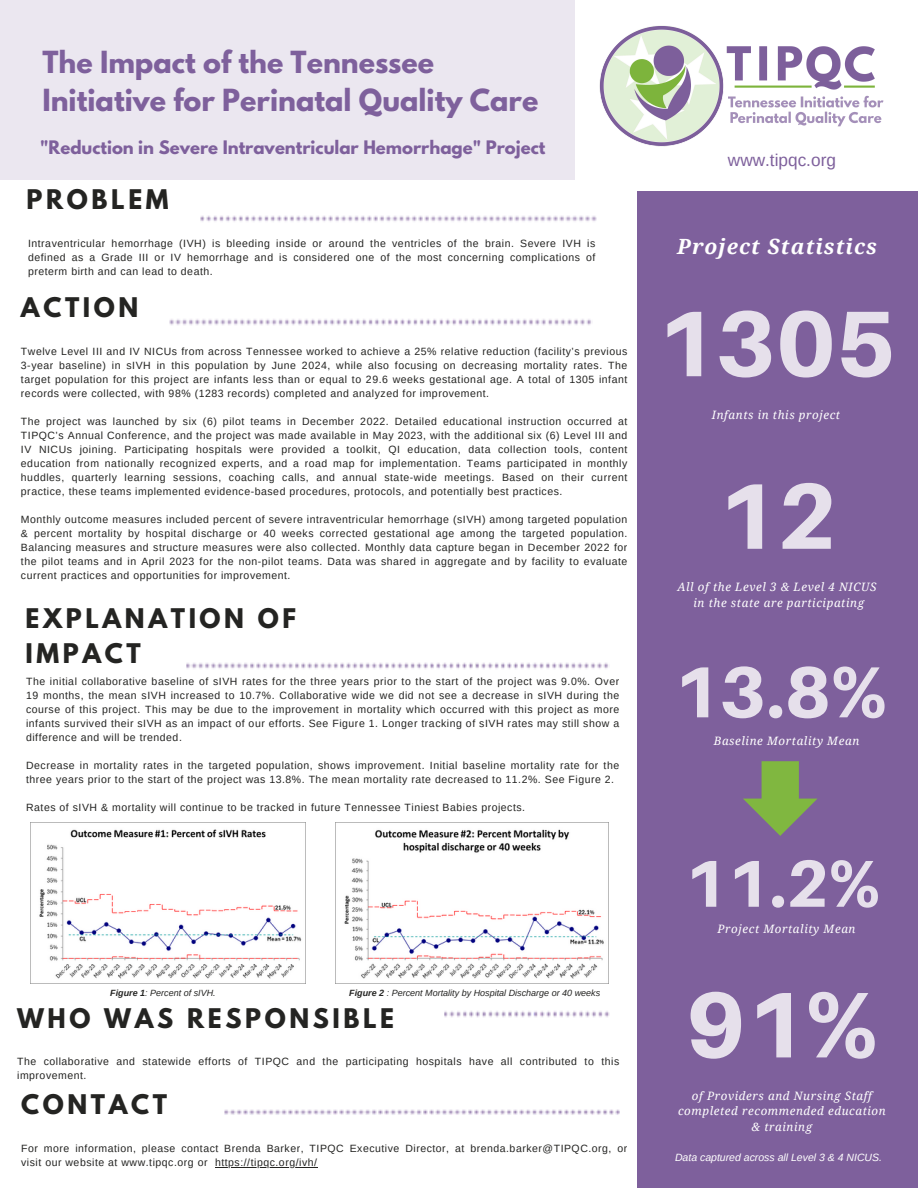
<style>
.page{position:relative;width:918px;height:1188px;background:#fff}
.page>*{position:absolute;margin:0;border:0;box-sizing:border-box;transform-origin:0 0}
.t1{font:800 93.3px "Aileron";color:#fff}
.t2{font:800 72.3px "Aileron";color:#fff}
.t3{font:800 66.3px "Aileron";color:#fff}
.t4{font:700 27px/38.2px "League Spartan";color:#7e609c}
.t5{font:700 24px/34.8px "League Spartan";letter-spacing:.15em;color:#242422}
.t6{font:italic 700 21px "Droid Serif";letter-spacing:.05em;color:#fff}
.t7{font:17.25px "Arimo";color:#7e609c}
.t8{font:700 16.5px "League Spartan";color:#7e609c}
.t9{font:italic 11.55px/15.5px "Droid Serif";letter-spacing:.05em;color:#fff;text-align:center}
.t10{font:10.5px/14px "Arimo";letter-spacing:.05em;color:#242422;text-align:justify}
.t11{font:italic 10.5px "Arimo";color:#fff}
.t12{font:italic 9px "Arimo";color:#242422}
.s1{font-weight:700}
</style>
<div class="page">
<div style="left:0;top:0;width:780px;height:180px;background:#ebe7f0"></div>
<div style="left:638px;top:38px;width:280px;height:1150px;background:#7e609c"></div>
<div style="left:575px;top:0;width:343px;height:190px;background:#fff"></div>
<svg style="left:201px;top:215px;width:395px;height:7px"></svg>
<svg style="left:170px;top:319px;width:422px;height:7px"></svg>
<svg style="left:444px;top:1011px;width:165px;height:7px"></svg>
<svg style="left:224px;top:1109px;width:395px;height:6px"></svg>
<img style="left:599px;top:25px;width:285px;height:122px">
<svg style="left:186px;top:662px;width:423px;height:7px"></svg>
<svg style="left:743px;top:761px;width:75px;height:75px"></svg>
<img style="left:30px;top:823px;width:276px;height:161px">
<img style="left:335px;top:823px;width:274px;height:161px">
<hr style="left:215px;top:1167px;width:103px;height:1px;background:#242422">
<h4 class="t4" style="left:42px;top:47px;width:497px">The Impact of the Tennessee<br>Initiative for Perinatal Quality Care</h4>
<p class="t8" style="left:40px;top:140px;width:507px">"Reduction in Severe Intraventricular Hemorrhage" Project</p>
<h1 class="t5" style="left:27px;top:185px;width:143px">PROBLEM</h1>
<h5 class="t10" style="left:28px;top:236px;width:569px">Intraventricular hemorrhage (IVH) is bleeding inside or around the ventricles of the brain. Severe IVH is defined as a Grade III or IV hemorrhage and is considered one of the most concerning complications of preterm birth and can lead to death.</h5>
<p class="t5" style="left:21px;top:293px;width:119px">ACTION</p>
<h6 class="t10" style="left:21px;top:344px;width:608px">Twelve Level III and IV NICUs from across Tennessee worked to achieve a 25% relative reduction (facility’s previous 3-year baseline) in sIVH in this population by June 2024, while also focusing on decreasing mortality rates. The target population for this project are infants less than or equal to 29.6 weeks gestational age. A total of 1305 infant records were collected, with 98% (1283 records) completed and analyzed for improvement.</h6>
<p class="t10" style="left:21px;top:414px;width:608px">The project was launched by six (6) pilot teams in December 2022. Detailed educational instruction occurred at TIPQC’s Annual Conference, and the project was made available in May 2023, with the additional six (6) Level III and IV NICUs joining. Participating hospitals were provided a toolkit, QI education, data collection tools, content education from nationally recognized experts, and a road map for implementation. Teams participated in monthly huddles, quarterly learning sessions, coaching calls, and annual state-wide meetings. Based on their current practice, these teams implemented evidence-based procedures, protocols, and potentially best practices.</p>
<p class="t10" style="left:21px;top:512px;width:608px">Monthly outcome measures included percent of severe intraventricular hemorrhage (sIVH) among targeted population &amp; percent mortality by hospital discharge or 40 weeks corrected gestational age among the targeted population.<br>Balancing measures and structure measures were also collected. Monthly data capture began in December 2022 for the pilot teams and in April 2023 for the non-pilot teams. Data was shared in aggregate and by facility to evaluate current practices and opportunities for improvement.</p>
<h3 class="t5" style="left:26px;top:604px;width:272px">EXPLANATION OF<br>IMPACT</h3>
<p class="t10" style="left:26px;top:674px;width:595px">The initial collaborative baseline of sIVH rates for the three years prior to the start of the project was 9.0%. Over 19 months, the mean sIVH increased to 10.7%. Collaborative wide we did not see a decrease in sIVH during the course of this project. This may be due to the improvement in mortality which occurred with this project as more infants survived their sIVH as an impact of our efforts. See Figure 1. Longer tracking of sIVH rates may still show a difference and will be trended.</p>
<h2 class="t10" style="left:26px;top:758px;width:595px">Decrease in mortality rates in the targeted population, shows improvement. Initial baseline mortality rate for the three years prior to the start of the project was 13.8%. The mean mortality rate decreased to 11.2%. See Figure 2.</h2>
<p class="t10" style="left:26px;top:800px;width:501px">Rates of sIVH &amp; mortality will continue to be tracked in future Tennessee Tiniest Babies projects.</p>
<p class="t12" style="left:110px;top:988px;width:107px"><span class="s1">Figure 1</span>: Percent of sIVH.</p>
<p class="t12" style="left:349px;top:988px;width:252px"><span class="s1">Figure 2</span> : Percent Mortality by Hospital Discharge or 40 weeks</p>
<p class="t5" style="left:17px;top:1004px;width:378px">WHO WAS RESPONSIBLE</p>
<p class="t10" style="left:17px;top:1054px;width:604px">The collaborative and statewide efforts of TIPQC and the participating hospitals have all contributed to this improvement.</p>
<h1 class="t5" style="left:21px;top:1090px;width:148px">CONTACT</h1>
<h2 class="t10" style="left:21px;top:1141px;width:608px">For more information, please contact Brenda Barker, TIPQC Executive Director, at brenda.barker@TIPQC.org, or visit our website at www.tipqc.org or</h2>
<p class="t10" style="left:215px;top:1155px;width:104px">https://tipqc.org/ivh/</p>
<p class="t7" style="left:728px;top:150px;width:110px">www.tipqc.org</p>
<p class="t6" style="left:677px;top:234px;width:201px">Project Statistics</p>
<h1 class="t1" style="left:656px;top:286px;width:241px">1305</h1>
<p class="t9" style="left:712px;top:407px;width:130px">Infants in this project</p>
<h1 class="t1" style="left:717px;top:458px;width:121px">12</h1>
<h4 class="t9" style="left:677px;top:579px;width:201px">All of the Level 3 &amp; Level 4 NICUS</h4>
<p class="t9" style="left:693px;top:595px;width:172px">in the state are participating</p>
<h2 class="t2" style="left:673px;top:647px;width:215px">13.8%</h2>
<h4 class="t9" style="left:714px;top:733px;width:147px">Baseline Mortality Mean</h4>
<h3 class="t3" style="left:684px;top:842px;width:197px">11.2%</h3>
<p class="t9" style="left:718px;top:921px;width:140px">Project Mortality Mean</p>
<h1 class="t1" style="left:686px;top:967px;width:193px">91%</h1>
<p class="t9" style="left:678px;top:1088px;width:209px">of Providers and Nursing Staff completed recommended education &amp; training</p>
<p class="t11" style="left:675px;top:1152px;width:209px">Data captured across all Level 3 &amp; 4 NICUS.</p>
</div>
